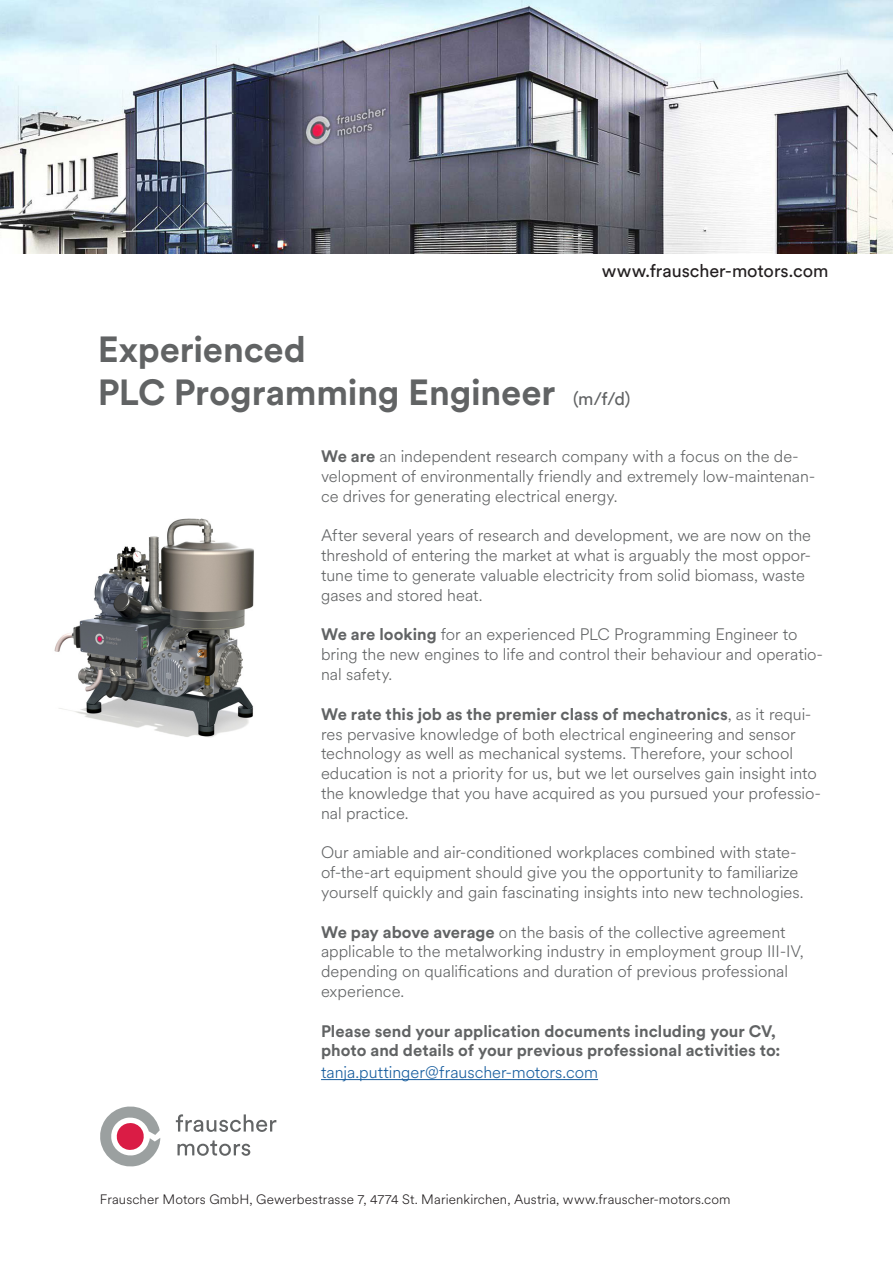
<style>
.page{position:relative;width:893px;height:1263px;background:#fff}
.page>*{position:absolute;margin:0;border:0;box-sizing:border-box;transform-origin:0 0}
.t1{font:700 36px/43.2px "Circular XX";letter-spacing:-.005em;color:#616364}
.t2{font:18px "Circular XX";letter-spacing:-.005em;color:#231f20}
.t3{font:300 16.5px/19.8px "Circular XX";color:#616364}
.t4{font:700 16.5px/19.8px "Circular XX";color:#616364}
.t5{font:300 16.5px "Circular XX";color:#175d9e}
.t6{font:300 13.5px "Circular XX";letter-spacing:.01em;color:#231f20}
.s1{font-weight:400;font-size:18px}
.s2{font-weight:700}
</style>
<div class="page">
<img style="left:54px;top:518px;width:200px;height:220px">
<hr style="left:321px;top:1079px;width:277px;height:1px;background:#175d9e">
<img style="left:0;top:0;width:893px;height:253px">
<svg style="left:100px;top:1106px;width:60px;height:60px"></svg>
<svg style="left:176px;top:1114px;width:100px;height:18px"></svg>
<svg style="left:177px;top:1140px;width:73px;height:16px"></svg>
<p class="t2" style="left:602px;top:259px;width:228px">www.frauscher-motors.com</p>
<h1 class="t1" style="left:98px;top:326px;width:534px">Experienced<br>PLC Programming Engineer <span class="s1">(m/f/d)</span></h1>
<p class="t3" style="left:321px;top:446px;width:496px"><span class="s2">We are</span> an independent research company with a focus on the de&shy;velopment of environmentally friendly and extremely low-maintenan&shy;ce drives for generating electrical energy.</p>
<p class="t3" style="left:321px;top:525px;width:492px">After several years of research and development, we are now on the threshold of entering the market at what is arguably the most oppor&shy;tune time to generate valuable electricity from solid biomass, waste gases and stored heat.</p>
<p class="t3" style="left:321px;top:624px;width:504px"><span class="s2">We are looking</span> for an experienced PLC Programming Engineer to bring the new engines to life and control their behaviour and operatio&shy;nal safety.</p>
<p class="t3" style="left:321px;top:703px;width:501px"><span class="s2">We rate this job as the premier class of mechatronics</span>, as it requi&shy;res pervasive knowledge of both electrical engineering and sensor technology as well as mechanical systems. Therefore, your school education is not a priority for us, but we let ourselves gain insight into the knowledge that you have acquired as you pursued your professio&shy;nal practice.</p>
<p class="t3" style="left:321px;top:842px;width:484px">Our amiable and air-conditioned workplaces combined with state&shy;of-the-art equipment should give you the opportunity to familiarize yourself quickly and gain fascinating insights into new technologies.</p>
<p class="t3" style="left:321px;top:921px;width:484px"><span class="s2">We pay above average</span> on the basis of the collective agreement applicable to the metalworking industry in employment group III-IV, depending on qualifications and duration of previous professional experience.</p>
<p class="t4" style="left:321px;top:1020px;width:461px">Please send your application documents including your CV, photo and details of your previous professional activities to:</p>
<p class="t5" style="left:321px;top:1061px;width:278px">tanja.puttinger@frauscher-motors.com</p>
<p class="t6" style="left:100px;top:1190px;width:632px">Frauscher Motors GmbH, Gewerbestrasse 7, 4774 St. Marienkirchen, Austria, www.frauscher-motors.com</p>
</div>
